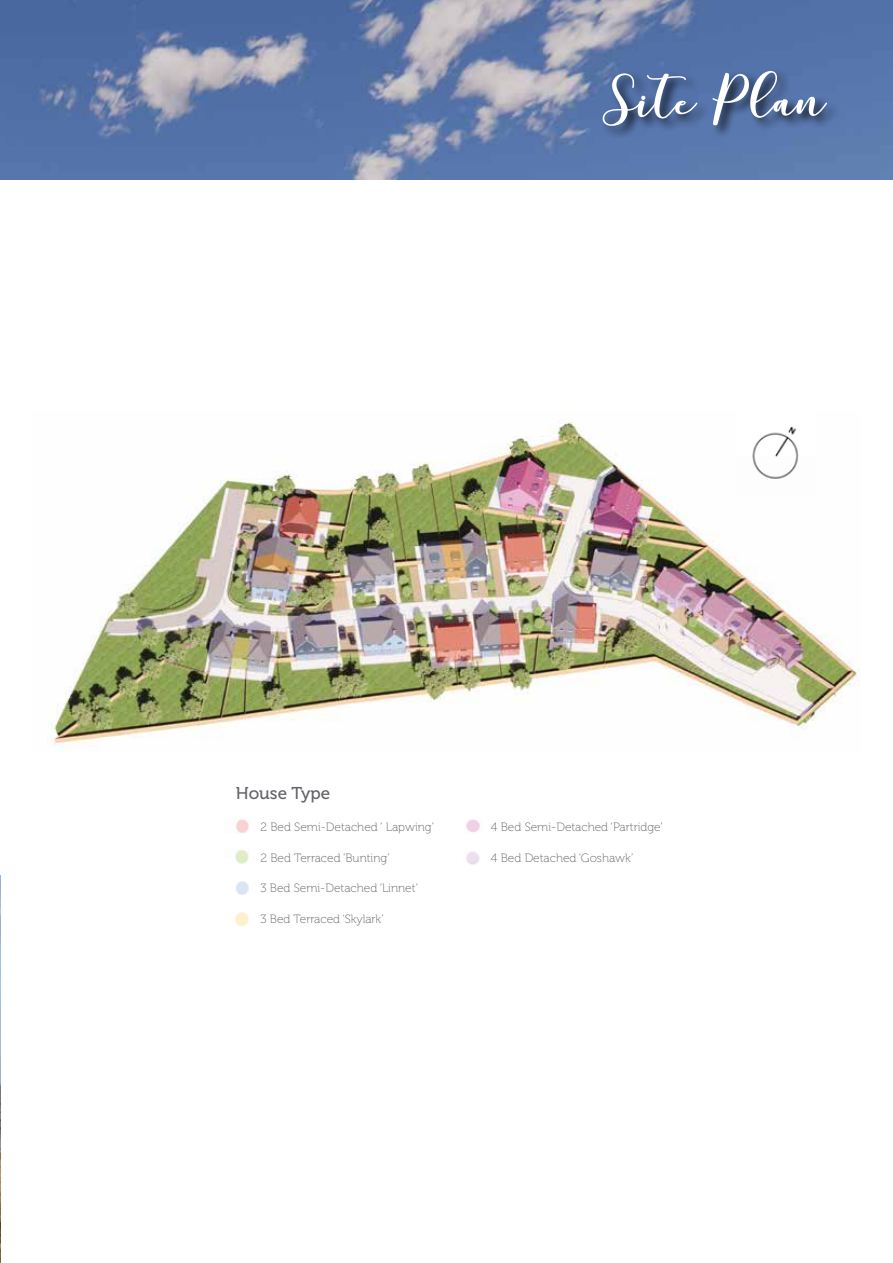
<style>
.page{position:relative;width:893px;height:1263px;background:#fff}
.page>*{position:absolute;margin:0;border:0;box-sizing:border-box;transform-origin:0 0}
.t1{font:90.15px "mottonademo";color:#fff}
.t2{font:17.1px "Museo 500";color:#636469}
.t3{font:12px "Museo 100";color:#636469}
</style>
<div class="page">
<img style="left:0;top:876px;width:1px;height:387px">
<img style="left:0;top:0;width:1px;height:284px">
<img style="left:49px;top:422px;width:811px;height:325px">
<img style="left:736px;top:422px;width:79px;height:72px">
<img style="left:466px;top:819px;width:14px;height:14px">
<img style="left:236px;top:819px;width:13px;height:14px">
<img style="left:235px;top:912px;width:14px;height:14px">
<img style="left:235px;top:850px;width:14px;height:14px">
<img style="left:236px;top:881px;width:13px;height:14px">
<img style="left:466px;top:851px;width:14px;height:14px">
<img style="left:1px;top:0;width:892px;height:179px">
<div style="left:601px;top:69px;width:240px;height:71px;background:#000;opacity:.75"></div>
<h1 class="t1" style="left:606px;top:68px;width:220px">Site Plan</h1>
<h2 class="t2" style="left:236px;top:784px;width:96px">House Type</h2>
<p class="t3" style="left:260px;top:820px;width:175px">2 Bed Semi-Detached ‘ Lapwing’</p>
<p class="t3" style="left:260px;top:851px;width:131px">2 Bed Terraced ‘Bunting’</p>
<p class="t3" style="left:260px;top:881px;width:159px">3 Bed Semi-Detached ‘Linnet’</p>
<p class="t3" style="left:260px;top:912px;width:125px">3 Bed Terraced ‘Skylark’</p>
<p class="t3" style="left:491px;top:820px;width:173px">4 Bed Semi-Detached ‘Partridge’</p>
<p class="t3" style="left:491px;top:851px;width:144px">4 Bed Detached ‘Goshawk’</p>
</div>
